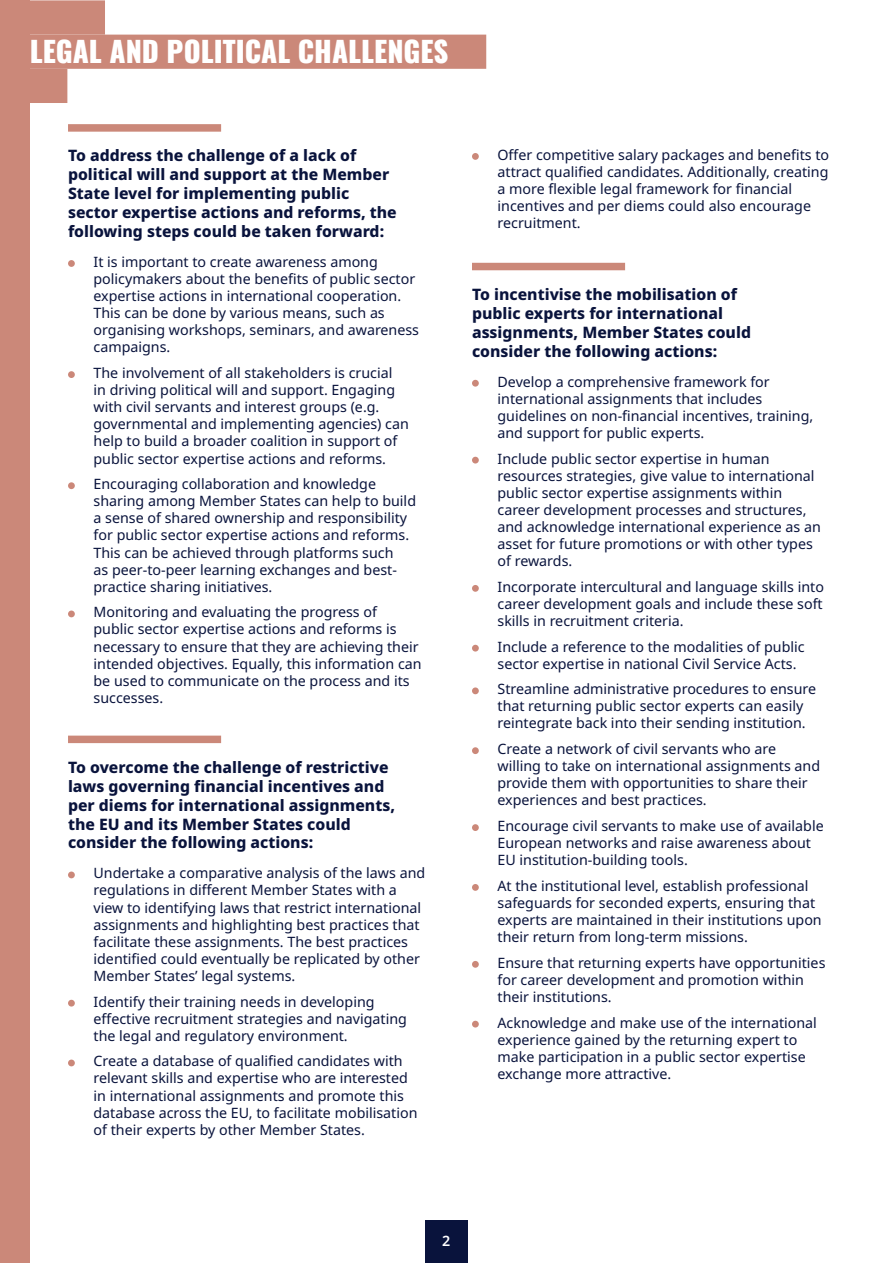
<style>
.page{position:relative;width:893px;height:1263px;background:#fff}
.page>*{position:absolute;margin:0;border:0;box-sizing:border-box;transform-origin:0 0}
.t1{font:800 28.5px "Oswald";color:#fff}
.t2{font:800 15.75px/18.9px "Noto Sans";color:#09133c}
.t3{font:14.25px/17.1px "Noto Sans";color:#09133c}
.t4{font:600 14.25px "Noto Sans";color:#fff}
</style>
<div class="page">
<div style="left:472px;top:263px;width:153px;height:7px;background:#cb8879"></div>
<div style="left:472px;top:153px;width:7px;height:7px;background:#cb8879;border-radius:50%"></div>
<div style="left:472px;top:380px;width:7px;height:7px;background:#cb8879;border-radius:50%"></div>
<div style="left:472px;top:457px;width:7px;height:6px;background:#cb8879;border-radius:50%"></div>
<div style="left:472px;top:585px;width:7px;height:7px;background:#cb8879;border-radius:50%"></div>
<div style="left:472px;top:645px;width:7px;height:6px;background:#cb8879;border-radius:50%"></div>
<div style="left:472px;top:687px;width:7px;height:7px;background:#cb8879;border-radius:50%"></div>
<div style="left:472px;top:747px;width:7px;height:7px;background:#cb8879;border-radius:50%"></div>
<div style="left:472px;top:824px;width:7px;height:7px;background:#cb8879;border-radius:50%"></div>
<div style="left:472px;top:884px;width:7px;height:7px;background:#cb8879;border-radius:50%"></div>
<div style="left:472px;top:961px;width:7px;height:7px;background:#cb8879;border-radius:50%"></div>
<div style="left:472px;top:1021px;width:7px;height:6px;background:#cb8879;border-radius:50%"></div>
<div style="left:68px;top:124px;width:153px;height:8px;background:#cb8879"></div>
<div style="left:68px;top:736px;width:153px;height:7px;background:#cb8879"></div>
<div style="left:68px;top:260px;width:7px;height:7px;background:#cb8879;border-radius:50%"></div>
<div style="left:68px;top:371px;width:7px;height:7px;background:#cb8879;border-radius:50%"></div>
<div style="left:68px;top:482px;width:7px;height:7px;background:#cb8879;border-radius:50%"></div>
<div style="left:68px;top:610px;width:7px;height:7px;background:#cb8879;border-radius:50%"></div>
<div style="left:68px;top:871px;width:7px;height:7px;background:#cb8879;border-radius:50%"></div>
<div style="left:68px;top:1000px;width:7px;height:6px;background:#cb8879;border-radius:50%"></div>
<div style="left:68px;top:1059px;width:7px;height:7px;background:#cb8879;border-radius:50%"></div>
<div style="left:30px;top:0;width:75px;height:35px;background:#cb8879"></div>
<div style="left:30px;top:35px;width:456px;height:34px;background:#cb8879"></div>
<div style="left:30px;top:69px;width:37px;height:34px;background:#cb8879"></div>
<div style="left:425px;top:1220px;width:43px;height:43px;background:#09133c"></div>
<div style="left:0;top:0;width:30px;height:1263px;background:#cb8879"></div>
<h1 class="t1" style="left:30px;top:37px;width:420px">LEGAL AND POLITICAL CHALLENGES</h1>
<p class="t2" style="left:68px;top:146px;width:330px">To address the challenge of a lack of political will and support at the Member State level for implementing public sector expertise actions and reforms, the following steps could be taken forward:</p>
<p class="t3" style="left:94px;top:253px;width:327px">It is important to create awareness among policymakers about the benefits of public sector expertise actions in international cooperation.<br>This can be done by various means, such as organising workshops, seminars, and awareness campaigns.</p>
<p class="t3" style="left:94px;top:365px;width:317px">The involvement of all stakeholders is crucial<br>in driving political will and support. Engaging with civil servants and interest groups (e.g. governmental and implementing agencies) can help to build a broader coalition in support of public sector expertise actions and reforms.</p>
<p class="t3" style="left:94px;top:476px;width:324px">Encouraging collaboration and knowledge sharing among Member States can help to build a sense of shared ownership and responsibility for public sector expertise actions and reforms.<br>This can be achieved through platforms such<br>as peer-to-peer learning exchanges and best&shy;practice sharing initiatives.</p>
<p class="t3" style="left:94px;top:604px;width:330px">Monitoring and evaluating the progress of<br>public sector expertise actions and reforms is necessary to ensure that they are achieving their intended objectives. Equally, this information can be used to communicate on the process and its successes.</p>
<p class="t2" style="left:68px;top:758px;width:329px">To overcome the challenge of restrictive laws governing financial incentives and per diems for international assignments, the EU and its Member States could consider the following actions:</p>
<p class="t3" style="left:94px;top:865px;width:333px">Undertake a comparative analysis of the laws and regulations in different Member States with a view to identifying laws that restrict international assignments and highlighting best practices that facilitate these assignments. The best practices identified could eventually be replicated by other Member States’ legal systems.</p>
<p class="t3" style="left:94px;top:993px;width:315px">Identify their training needs in developing effective recruitment strategies and navigating the legal and regulatory environment.</p>
<p class="t3" style="left:94px;top:1053px;width:325px">Create a database of qualified candidates with relevant skills and expertise who are interested in international assignments and promote this database across the EU, to facilitate mobilisation of their experts by other Member States.</p>
<p class="t3" style="left:497px;top:146px;width:333px">Offer competitive salary packages and benefits to attract qualified candidates. Additionally, creating a more flexible legal framework for financial incentives and per diems could also encourage recruitment.</p>
<p class="t2" style="left:472px;top:285px;width:281px">To incentivise the mobilisation of public experts for international assignments, Member States could consider the following actions:</p>
<p class="t3" style="left:497px;top:373px;width:317px">Develop a comprehensive framework for international assignments that includes guidelines on non-financial incentives, training, and support for public experts.</p>
<p class="t3" style="left:497px;top:450px;width:325px">Include public sector expertise in human resources strategies, give value to international public sector expertise assignments within career development processes and structures, and acknowledge international experience as an asset for future promotions or with other types of rewards.</p>
<p class="t3" style="left:497px;top:578px;width:328px;text-align:justify">Incorporate intercultural and language skills into career development goals and include these soft skills in recruitment criteria.</p>
<p class="t3" style="left:497px;top:638px;width:309px">Include a reference to the modalities of public sector expertise in national Civil Service Acts.</p>
<p class="t3" style="left:497px;top:681px;width:320px">Streamline administrative procedures to ensure that returning public sector experts can easily reintegrate back into their sending institution.</p>
<p class="t3" style="left:497px;top:741px;width:324px">Create a network of civil servants who are willing to take on international assignments and provide them with opportunities to share their experiences and best practices.</p>
<p class="t3" style="left:497px;top:818px;width:328px">Encourage civil servants to make use of available<br>European networks and raise awareness about<br>EU institution-building tools.</p>
<p class="t3" style="left:497px;top:877px;width:326px">At the institutional level, establish professional safeguards for seconded experts, ensuring that experts are maintained in their institutions upon their return from long-term missions.</p>
<p class="t3" style="left:497px;top:954px;width:329px">Ensure that returning experts have opportunities for career development and promotion within their institutions.</p>
<p class="t3" style="left:497px;top:1014px;width:321px">Acknowledge and make use of the international experience gained by the returning expert to make participation in a public sector expertise exchange more attractive.</p>
<p class="t4" style="left:442px;top:1231px;width:10px">2</p>
</div>
